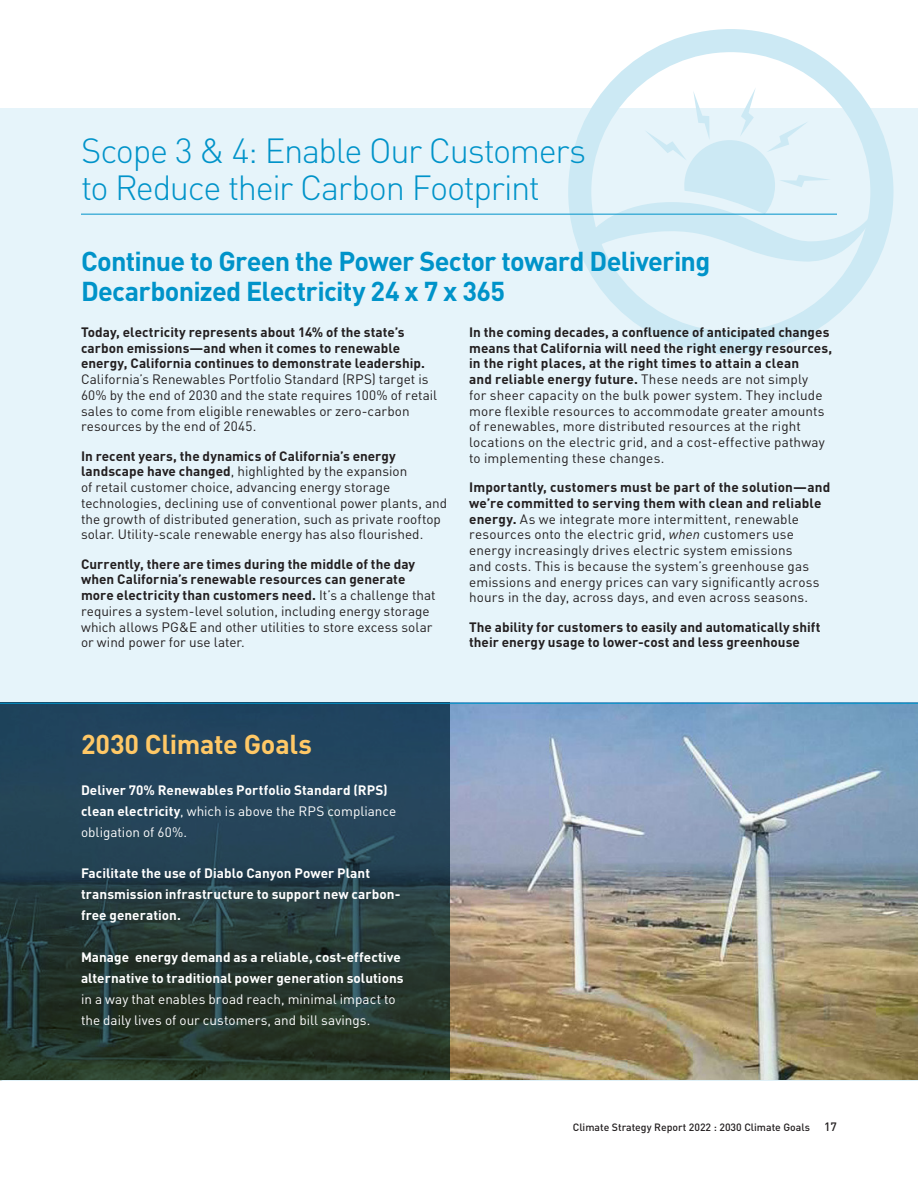
<style>
.page{position:relative;width:918px;height:1188px;background:#fff}
.page>*{position:absolute;margin:0;border:0;box-sizing:border-box;transform-origin:0 0}
.H0_blue{font:300 34.5px/37.5px "DIN";letter-spacing:-.04em;color:#0093c9}
.H0_Blue_sub{font:700 27px/30px "DIN";letter-spacing:-.03em;color:#0093c9}
.t1{font:700 27px "DIN";letter-spacing:-.01em;color:#ffc866}
.Body{font:13.5px/15.8px "DIN";letter-spacing:.01em;color:#231f20}
.goals_body{font:700 13.5px/21px "DIN";letter-spacing:.005em;color:#fff}
.Body-2{font:700 13.5px/15.8px "DIN";letter-spacing:.005em;color:#231f20}
.t2{font:500 10.5px "DIN";color:#231f20}
.s1{font-weight:700}
.s2{font-style:italic}
.s3{font-weight:400}
.s4{font-size:12px}
</style>
<div class="page">
<div style="left:0;top:108px;width:918px;height:918px;background:#e6f4fa"></div>
<img style="left:450px;top:704px;width:468px;height:376px">
<svg style="left:0;top:704px;width:450px;height:376px;background:#243d44"></svg>
<hr style="left:0;top:703px;width:918px;height:1px;background:#0093c9">
<div style="left:568px;top:29px;width:325px;height:325px;border:23px solid #cce9f4;border-radius:50%"></div>
<svg style="left:581px;top:87px;width:298px;height:177px"></svg>
<hr style="left:81px;top:214px;width:756px;height:1px;background:#0093c9">
<p class="H0_blue" style="left:81px;top:131px;width:507px">Scope 3 &amp; 4: Enable Our Customers to Reduce their Carbon Footprint</p>
<p class="H0_Blue_sub" style="left:81px;top:245px;width:631px">Continue to Green the Power Sector toward Delivering<br>Decarbonized Electricity 24 x 7 x 365</p>
<p class="Body" style="left:81px;top:324px;width:358px"><span class="s1">Today, electricity represents about 14% of the state’s carbon emissions—and when it comes to renewable energy, California continues to demonstrate leadership.<br></span>California’s Renewables Portfolio Standard (RPS) target is 60% by the end of 2030 and the state requires 100% of retail sales to come from eligible renewables or zero-carbon resources by the end of 2045.</p>
<p class="Body" style="left:81px;top:448px;width:368px"><span class="s1">In recent years, the dynamics of California’s energy landscape have changed</span>, highlighted by the expansion<br>of retail customer choice, advancing energy storage technologies, declining use of conventional power plants, and the growth of distributed generation, such as private rooftop solar. Utility-scale renewable energy has also flourished.</p>
<p class="Body" style="left:81px;top:556px;width:356px"><span class="s1">Currently, there are times during the middle of the day when California’s renewable resources can generate more electricity than customers need.</span> It’s a challenge that requires a system-level solution, including energy storage which allows PG&amp;E and other utilities to store excess solar or wind power for use later.</p>
<p class="Body" style="left:469px;top:324px;width:365px"><span class="s1">In the coming decades, a confluence of anticipated changes means that California will need the right energy resources, in the right places, at the right times to attain a clean<br>and reliable energy future.</span> These needs are not simply<br>for sheer capacity on the bulk power system. They include more flexible resources to accommodate greater amounts of renewables, more distributed resources at the right locations on the electric grid, and a cost-effective pathway to implementing these changes.</p>
<p class="Body" style="left:469px;top:479px;width:363px"><span class="s1">Importantly, customers must be part of the solution—and we’re committed to serving them with clean and reliable energy.</span> As we integrate more intermittent, renewable resources onto the electric grid, <span class="s2">when</span> customers use energy increasingly drives electric system emissions<br>and costs. This is because the system’s greenhouse gas emissions and energy prices can vary significantly across hours in the day, across days, and even across seasons.</p>
<p class="Body-2" style="left:469px;top:618px;width:353px">The ability for customers to easily and automatically shift their energy usage to lower-cost and less greenhouse</p>
<h2 class="t1" style="left:81px;top:726px;width:233px">2030 Climate Goals</h2>
<p class="goals_body" style="left:81px;top:779px;width:317px">Deliver 70% Renewables Portfolio Standard (RPS) clean electricity<span class="s3">, which is above the RPS compliance obligation of 60%.</span></p>
<p class="goals_body" style="left:81px;top:862px;width:321px">Facilitate the use of Diablo Canyon Power Plant transmission infrastructure to support new carbon&shy;free generation.</p>
<p class="goals_body" style="left:81px;top:946px;width:324px">Manage energy demand as a reliable, cost-effective alternative to traditional power generation solutions <span class="s3">in a way that enables broad reach, minimal impact to the daily lives of our customers, and bill savings.</span></p>
<p class="t2" style="left:573px;top:1120px;width:266px">Climate Strategy Report 2022 : 2030 Climate Goals <span class="s4">17</span></p>
</div>
